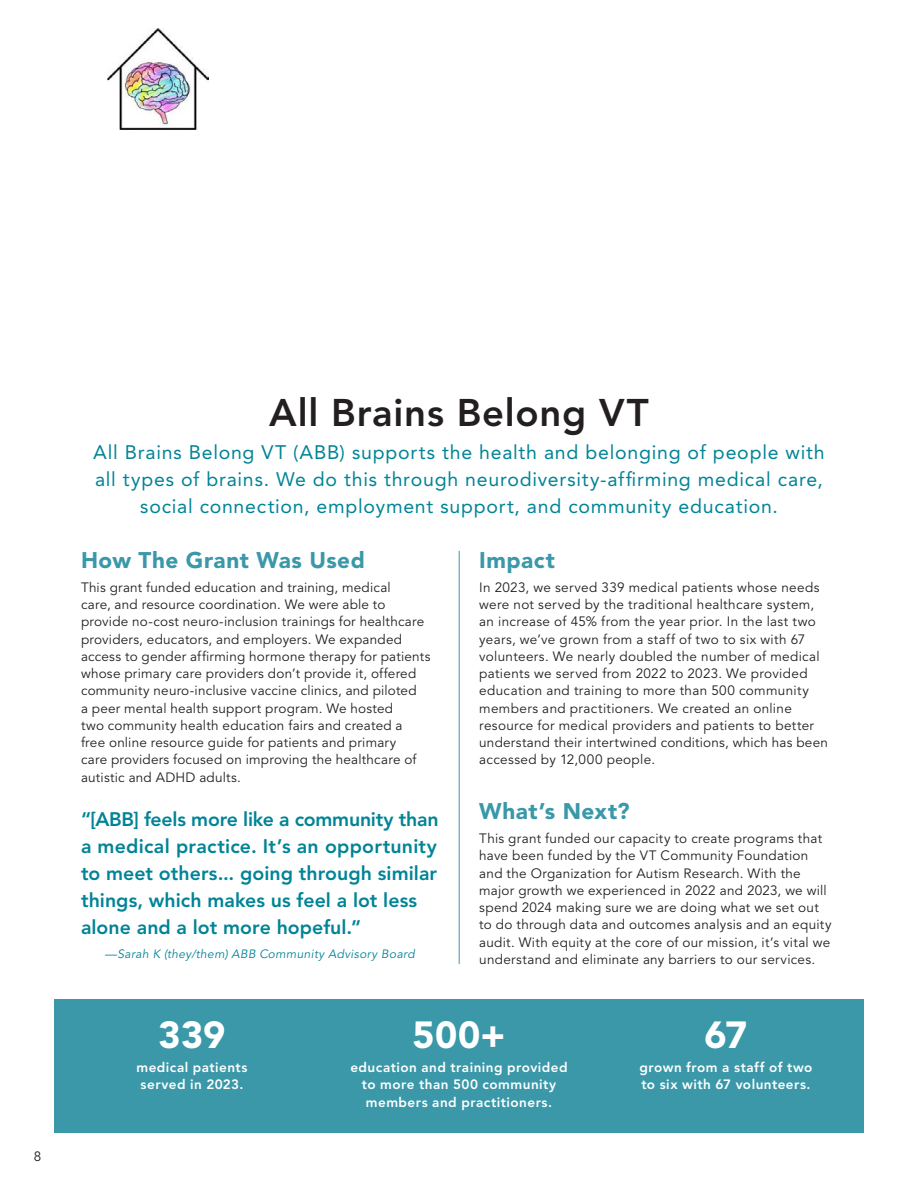
<style>
.page{position:relative;width:918px;height:1188px;background:#fff}
.page>*{position:absolute;margin:0;border:0;box-sizing:border-box;transform-origin:0 0}
.t1{font:800 38.25px "Avenir LT Std";letter-spacing:.02em;color:#231f20}
.t2{font:900 37.5px "Avenir LT Std";letter-spacing:.01em;color:#fff}
.t3{font:900 22.5px "Avenir LT Std";letter-spacing:.02em;color:#3a98a9}
.t4{font:19.5px/27px "Avenir LT Std";letter-spacing:.04em;color:#008496;text-align:center}
.t5{font:800 19.5px/27px "Avenir LT Std";color:#008496}
.t6{font:13.5px/17.2px "Avenir LT Std";letter-spacing:.02em;color:#231f20}
.t7{font:800 13.5px/17.2px "Avenir LT Std";letter-spacing:.035em;color:#fff;text-align:center}
.t8{font:italic 12px "Avenir LT Std";letter-spacing:.03em;color:#008496}
</style>
<div class="page">
<div style="left:54px;top:1000px;width:810px;height:133px;background:#3a98a9"></div>
<img style="left:107px;top:28px;width:102px;height:101px">
<hr style="left:459px;top:551px;width:1px;height:413px;background:#3a98a9">
<p class="t6" style="left:34px;top:1148px;width:9px">8</p>
<h1 class="t1" style="left:269px;top:390px;width:381px">All Brains Belong VT</h1>
<h3 class="t4" style="left:93px;top:439px;width:733px">All Brains Belong VT (ABB) supports the health and belonging of people with all types of brains. We do this through neurodiversity-affirming medical care, social connection, employment support, and community education.</h3>
<h3 class="t3" style="left:81px;top:546px;width:285px">How The Grant Was Used</h3>
<p class="t6" style="left:81px;top:579px;width:351px">This grant funded education and training, medical<br>care, and resource coordination. We were able to provide no-cost neuro-inclusion trainings for healthcare providers, educators, and employers. We expanded access to gender affirming hormone therapy for patients whose primary care providers don’t provide it, offered community neuro-inclusive vaccine clinics, and piloted<br>a peer mental health support program. We hosted<br>two community health education fairs and created a<br>free online resource guide for patients and primary<br>care providers focused on improving the healthcare of autistic and ADHD adults.</p>
<h3 class="t5" style="left:81px;top:806px;width:359px">“[ABB] feels more like a community than a medical practice. It’s an opportunity to meet others... going through similar things, which makes us feel a lot less alone and a lot more hopeful.”</h3>
<p class="t8" style="left:105px;top:947px;width:311px">—Sarah K (they/them) ABB Community Advisory Board</p>
<h3 class="t3" style="left:479px;top:546px;width:77px">Impact</h3>
<p class="t6" style="left:479px;top:579px;width:350px">In 2023, we served 339 medical patients whose needs were not served by the traditional healthcare system, an increase of 45% from the year prior. In the last two years, we’ve grown from a staff of two to six with 67 volunteers. We nearly doubled the number of medical patients we served from 2022 to 2023. We provided education and training to more than 500 community members and practitioners. We created an online resource for medical providers and patients to better understand their intertwined conditions, which has been accessed by 12,000 people.</p>
<h3 class="t3" style="left:479px;top:798px;width:152px">What’s Next?</h3>
<p class="t6" style="left:479px;top:830px;width:354px">This grant funded our capacity to create programs that have been funded by the VT Community Foundation and the Organization for Autism Research. With the major growth we experienced in 2022 and 2023, we will spend 2024 making sure we are doing what we set out to do through data and outcomes analysis and an equity audit. With equity at the core of our mission, it’s vital we understand and eliminate any barriers to our services.</p>
<h2 class="t2" style="left:159px;top:1012px;width:68px">339</h2>
<p class="t7" style="left:136px;top:1059px;width:113px">medical patients served in 2023.</p>
<h2 class="t2" style="left:412px;top:1012px;width:95px">500+</h2>
<p class="t7" style="left:350px;top:1059px;width:219px">education and training provided to more than 500 community members and practitioners.</p>
<h2 class="t2" style="left:705px;top:1012px;width:44px">67</h2>
<p class="t7" style="left:639px;top:1059px;width:175px;text-align:left">grown from a staff of two to six with 67 volunteers.</p>
</div>
